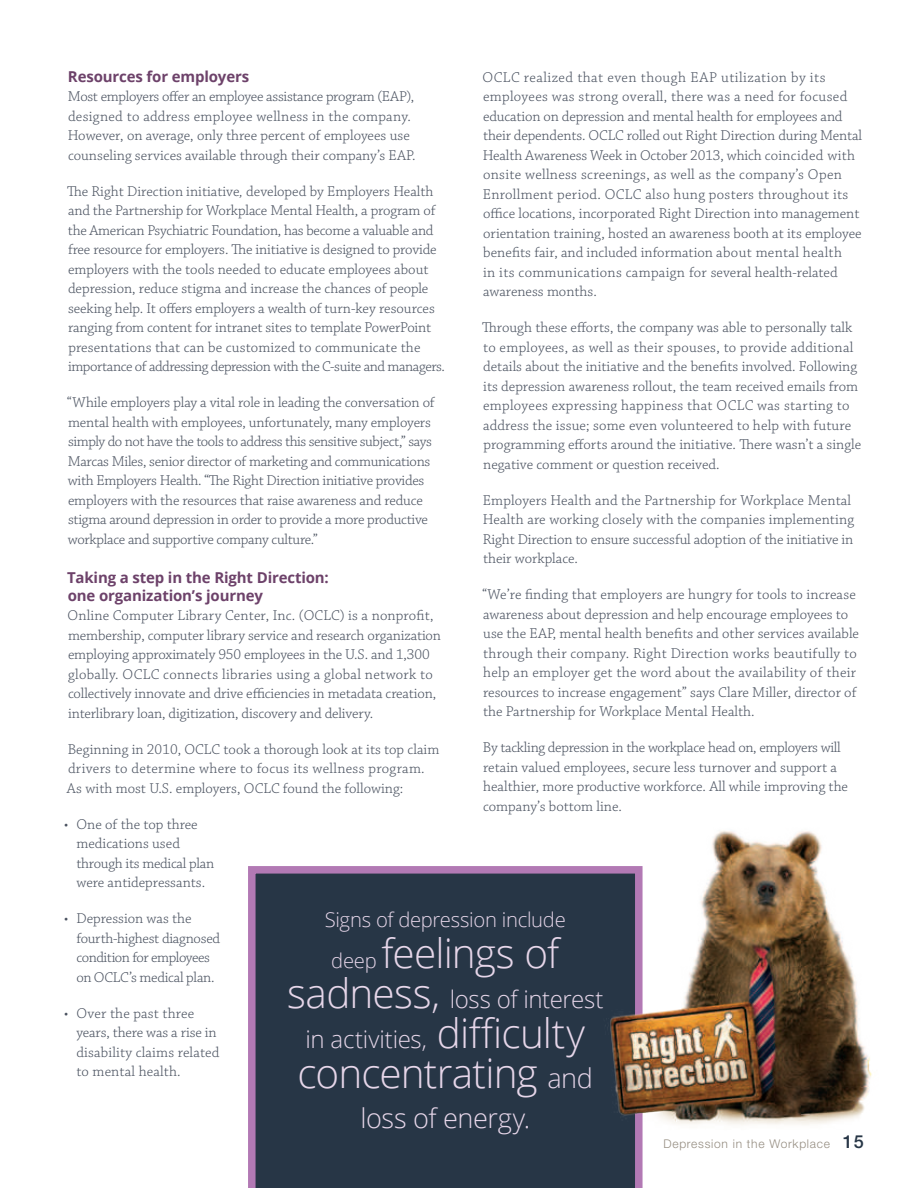
<style>
.page{position:relative;width:918px;height:1188px;background:#fff}
.page>*{position:absolute;margin:0;border:0;box-sizing:border-box;transform-origin:0 0}
.t1{font:300 40.5px "Open Sans";letter-spacing:-.02em;color:#e6d6e9}
.t2{font:300 27.15px "Open Sans";letter-spacing:-.015em;color:#e6d6e9}
.t3{font:300 24.15px/40px "Open Sans";letter-spacing:-.015em;color:#e6d6e9;text-align:center}
.t4{font:300 20.25px "Open Sans";letter-spacing:-.015em;color:#e6d6e9}
.t5{font:300 15px/19.5px "Chaparral Pro";color:#48505e}
.t6{font:300 15px/19.5px "Chaparral Pro";letter-spacing:-.02em;color:#48505e}
.t7{font:700 15px/18px "Open Sans";letter-spacing:-.01em;color:#6d426a}
.t8{font:300 12px "Helvetica Neue";letter-spacing:.06em;color:#968e82}
.s1{font-style:italic}
.s2{font-size:20.25px}
.s3{font-size:40.5px}
.s4{font-size:27.15px}
.s5{font-weight:500;font-size:18px;color:#273646}
</style>
<div class="page">
<div style="left:248px;top:866px;width:395px;height:322px;background:#273646"></div>
<img style="left:594px;top:831px;width:278px;height:309px">
<p class="t7" style="left:68px;top:67px;width:183px">Resources for employers</p>
<p class="t5" style="left:68px;top:88px;width:349px">Most employers offer an employee assistance program (EAP), designed to address employee wellness in the company.<br>However, on average, only three percent of employees use counseling services available through their company’s EAP.</p>
<p class="t5" style="left:67px;top:183px;width:379px">The Right Direction initiative<span class="s1">,</span> developed by Employers Health and the Partnership for Workplace Mental Health, a program of the American Psychiatric Foundation, has become a valuable and free resource for employers. The initiative is designed to provide employers with the tools needed to educate employees about depression, reduce stigma and increase the chances of people seeking help. It offers employers a wealth of turn-key resources ranging from content for intranet sites to template PowerPoint presentations that can be customized to communicate the importance of addressing depression with the C-suite and managers.</p>
<p class="t6" style="left:67px;top:394px;width:369px">“While employers play a vital role in leading the conversation of mental health with employees, unfortunately, many employers simply do not have the tools to address this sensitive subject,” says Marcas Miles, senior director of marketing and communications with Employers Health. “The Right Direction initiative provides employers with the resources that raise awareness and reduce stigma around depression in order to provide a more productive workplace and supportive company culture.”</p>
<p class="t7" style="left:67px;top:568px;width:263px">Taking a step in the Right Direction: one organization’s journey</p>
<p class="t5" style="left:67px;top:607px;width:375px">Online Computer Library Center, Inc. (OCLC) is a nonprofit, membership, computer library service and research organization employing approximately 950 employees in the U.S. and 1,300 globally. OCLC connects libraries using a global network to collectively innovate and drive efficiencies in metadata creation, interlibrary loan, digitization, discovery and delivery.</p>
<p class="t5" style="left:67px;top:741px;width:374px">Beginning in 2010, OCLC took a thorough look at its top claim drivers to determine where to focus its wellness program.<br>As with most U.S. employers, OCLC found the following:</p>
<p class="t5" style="left:76px;top:816px;width:139px;text-indent:-12px">• One of the top three medications used through its medical plan were antidepressants.</p>
<p class="t6" style="left:76px;top:910px;width:145px;text-indent:-12px">• Depression was the fourth-highest diagnosed condition for employees on OCLC’s medical plan.</p>
<p class="t5" style="left:76px;top:1005px;width:144px;text-indent:-12px">• Over the past three years, there was a rise in disability claims related to mental health.</p>
<p class="t5" style="left:483px;top:68px;width:381px">OCLC realized that even though EAP utilization by its employees was strong overall, there was a need for focused education on depression and mental health for employees and their dependents. OCLC rolled out Right Direction during Mental Health Awareness Week in October 2013, which coincided with onsite wellness screenings, as well as the company’s Open Enrollment period. OCLC also hung posters throughout its office locations, incorporated Right Direction into management orientation training, hosted an awareness booth at its employee benefits fair, and included information about mental health<br>in its communications campaign for several health-related awareness months.</p>
<p class="t5" style="left:482px;top:319px;width:381px">Through these efforts, the company was able to personally talk to employees, as well as their spouses, to provide additional details about the initiative and the benefits involved. Following its depression awareness rollout, the team received emails from employees expressing happiness that OCLC was starting to address the issue; some even volunteered to help with future programming efforts around the initiative. There wasn’t a single negative comment or question received.</p>
<p class="t5" style="left:483px;top:491px;width:373px">Employers Health and the Partnership for Workplace Mental Health are working closely with the companies implementing Right Direction to ensure successful adoption of the initiative in their workplace.</p>
<p class="t5" style="left:482px;top:586px;width:379px">“We’re finding that employers are hungry for tools to increase awareness about depression and help encourage employees to use the EAP, mental health benefits and other services available through their company. Right Direction works beautifully to help an employer get the word about the availability of their resources to increase engagement” says Clare Miller, director of the Partnership for Workplace Mental Health.</p>
<p class="t5" style="left:483px;top:739px;width:367px">By tackling depression in the workplace head on, employers will retain valued employees, secure less turnover and support a healthier, more productive workforce. All while improving the company’s bottom line.</p>
<h3 class="t4" style="left:325px;top:912px;width:242px">Signs of depression include</h3>
<h1 class="t1" style="left:331px;top:937px;width:230px"><span class="s2">deep</span> feelings of</h1>
<h3 class="t3" style="left:287px;top:981px;width:318px"><span class="s3">sadness,</span> loss of interest in activities, <span class="s3">difficulty</span></h3>
<h1 class="t1" style="left:298px;top:1057px;width:297px">concentrating <span class="s4">and</span></h1>
<h2 class="t2" style="left:360px;top:1107px;width:171px">loss of energy.</h2>
<p class="t8" style="left:663px;top:1139px;width:202px">Depression in the Workplace <span class="s5">15</span></p>
</div>
